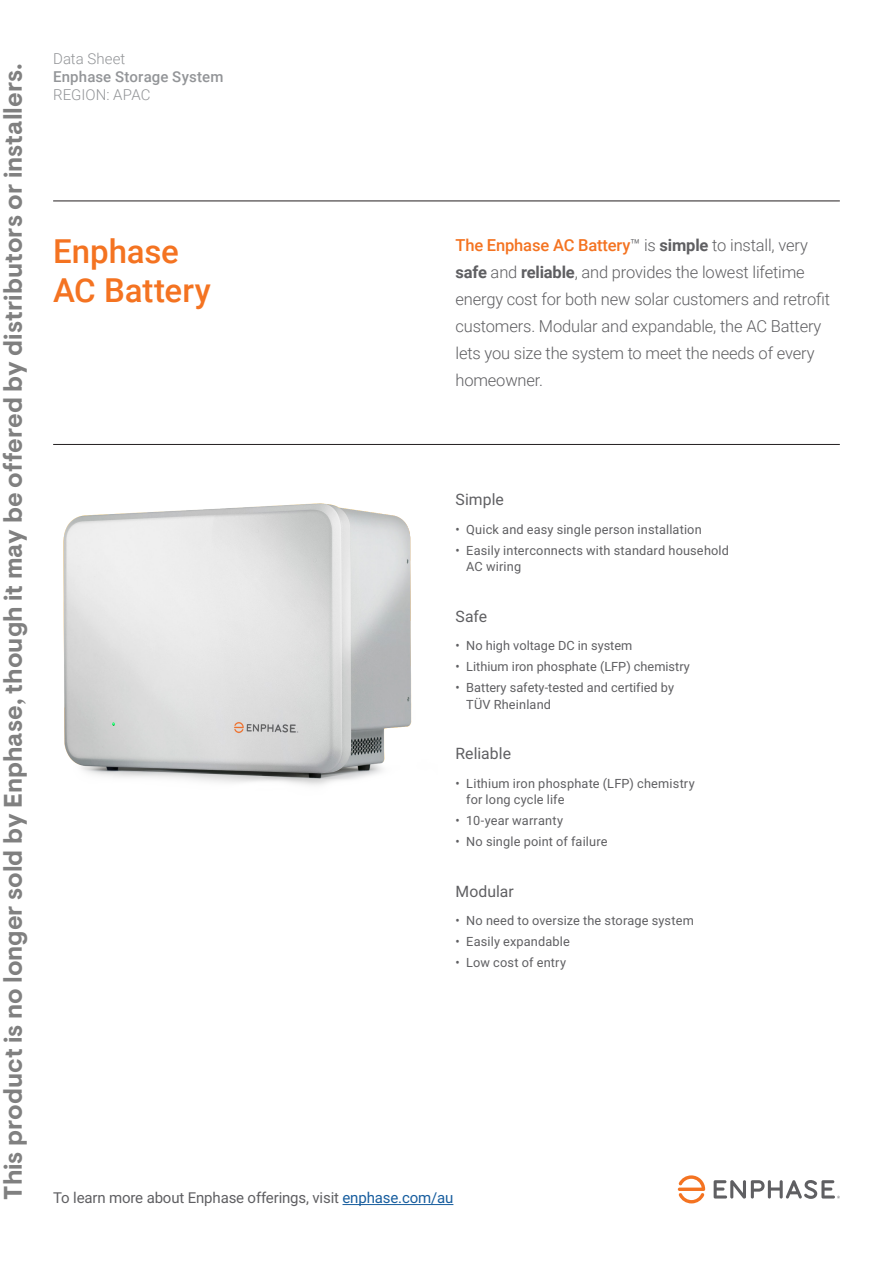
<style>
.page{position:relative;width:893px;height:1263px;background:#fff}
.page>*{position:absolute;margin:0;border:0;box-sizing:border-box;transform-origin:0 0}
.DS-Headline_Product{font:500 33px/39.6px "Roboto";letter-spacing:-.005em;color:#f47321}
.t1{font:700 25.2px "Enphase Visuelt";color:#808080}
.DS-Intro{font:300 16.5px/27px "Roboto";letter-spacing:-.01em;color:#5f5f62}
.DS-Features_Header{font:15.75px "Roboto";letter-spacing:.005em;color:#5f5f62}
.DS-Call_to_action{font:15px "Roboto";letter-spacing:-.01em;color:#5f5f62}
.DS-_Category_Heading{font:500 15px "Roboto";letter-spacing:.01em;color:#939598}
.DS-_Category_Heading-2{font:300 15px "Roboto";color:#939598}
.DS-Publication_ID{font:300 15px "Roboto";color:#939598}
.DS_-_Bullets{font:12.75px/16.5px "Roboto";letter-spacing:.01em;color:#5f5f62}
.s1{font-weight:500;color:#f47321}
.s2{font-weight:700}
.s3{color:#175d9e}
</style>
<div class="page">
<svg style="left:678px;top:1175px;width:27px;height:28px"></svg>
<svg style="left:714px;top:1180px;width:126px;height:19px"></svg>
<hr style="left:53px;top:201px;width:787px;height:1px;background:#231f20">
<img style="left:63px;top:503px;width:349px;height:283px">
<hr style="left:53px;top:444px;width:787px;height:1px;background:#231f20">
<hr style="left:342px;top:1204px;width:111px;height:1px;background:#175d9e">
<h2 class="t1" style="left:-2px;top:1200px;width:1138px;rotate:-90deg">This product is no longer sold by Enphase, though it may be offered by distributors or installers.</h2>
<p class="DS-Publication_ID" style="left:53px;top:49px;width:74px">Data Sheet</p>
<p class="DS-_Category_Heading" style="left:53px;top:67px;width:172px">Enphase Storage System</p>
<p class="DS-_Category_Heading-2" style="left:53px;top:85px;width:99px">REGION: APAC</p>
<p class="DS-Headline_Product" style="left:53px;top:230px;width:159px">Enphase<br>AC Battery</p>
<p class="DS-Intro" style="left:455px;top:231px;width:376px"><span class="s1">The Enphase AC Battery</span>™ is <span class="s2">simple</span> to install, very <span class="s2">safe</span> and <span class="s2">reliable</span>, and provides the lowest lifetime energy cost for both new solar customers and retrofit customers. Modular and expandable, the AC Battery lets you size the system to meet the needs of every homeowner.</p>
<p class="DS-Features_Header" style="left:455px;top:489px;width:50px">Simple</p>
<p class="DS_-_Bullets" style="left:455px;top:521px;width:248px">• Quick and easy single person installation</p>
<p class="DS_-_Bullets" style="left:466px;top:542px;width:264px;text-indent:-11px">• Easily interconnects with standard household<br>AC wiring</p>
<p class="DS-Features_Header" style="left:455px;top:605px;width:33px">Safe</p>
<p class="DS_-_Bullets" style="left:455px;top:637px;width:178px">• No high voltage DC in system</p>
<p class="DS_-_Bullets" style="left:455px;top:658px;width:236px">• Lithium iron phosphate (LFP) chemistry</p>
<p class="DS_-_Bullets" style="left:466px;top:679px;width:209px;text-indent:-11px">• Battery safety-tested and certified by<br>TÜV Rheinland</p>
<p class="DS-Features_Header" style="left:455px;top:742px;width:57px">Reliable</p>
<p class="DS_-_Bullets" style="left:466px;top:774px;width:230px;text-indent:-11px">• Lithium iron phosphate (LFP) chemistry for long cycle life</p>
<p class="DS_-_Bullets" style="left:455px;top:812px;width:109px">• 10-year warranty</p>
<p class="DS_-_Bullets" style="left:455px;top:833px;width:154px">• No single point of failure</p>
<p class="DS-Features_Header" style="left:455px;top:880px;width:60px">Modular</p>
<p class="DS_-_Bullets" style="left:455px;top:912px;width:240px">• No need to oversize the storage system</p>
<p class="DS_-_Bullets" style="left:455px;top:933px;width:116px">• Easily expandable</p>
<p class="DS_-_Bullets" style="left:455px;top:954px;width:112px">• Low cost of entry</p>
<p class="DS-Call_to_action" style="left:53px;top:1187px;width:402px">To learn more about Enphase offerings, visit <span class="s3">enphase.com/au</span></p>
</div>
